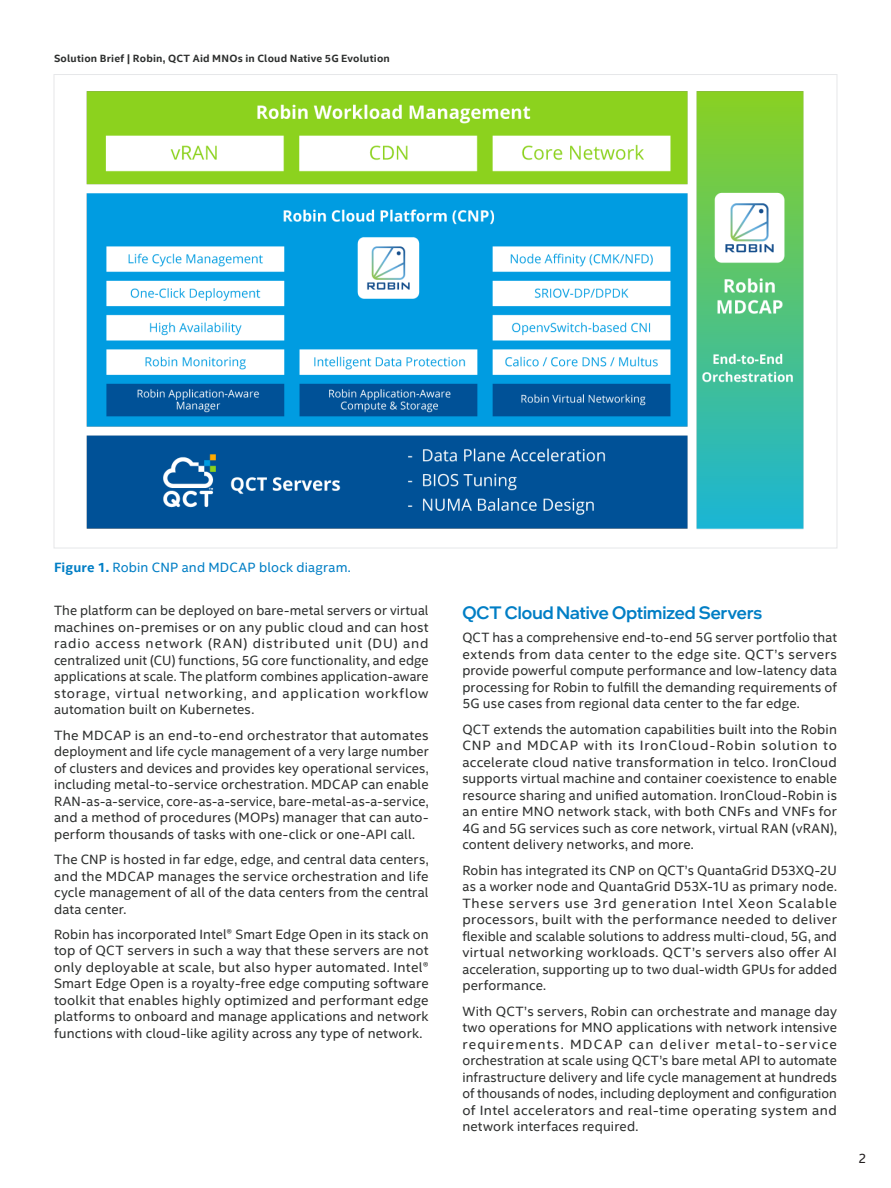
<style>
.page{position:relative;width:891px;height:1188px;background:#fff}
.page>*{position:absolute;margin:0;border:0;box-sizing:border-box;transform-origin:0 0}
.CopyHeaderBlue{font:500 18px "Intel One Display";color:#007ec5}
.MainCopy___Caption{font:13.5px/16.5px "Intel Clear";letter-spacing:.01em;color:#2d2f2e;text-align:justify}
.MainCopy___Caption-2{font:13.5px "Intel Clear";letter-spacing:.015em;color:#007ec5}
.t1{font:13.5px "Intel Clear";color:#231f20}
.Document_Header{font:700 10.5px "Intel Clear";letter-spacing:.02em;color:#2d2f2e}
.s1{font-weight:700}
</style>
<div class="page">
<img style="left:86px;top:91px;width:718px;height:439px">
<p class="Document_Header" style="left:54px;top:51px;width:337px">Solution Brief | Robin, QCT Aid MNOs in Cloud Native 5G Evolution</p>
<p class="MainCopy___Caption-2" style="left:54px;top:558px;width:298px"><span class="s1">Figure 1.</span> Robin CNP and MDCAP block diagram.</p>
<p class="MainCopy___Caption" style="left:54px;top:602px;width:376px">The platform can be deployed on bare-metal servers or virtual machines on-premises or on any public cloud and can host radio access network (RAN) distributed unit (DU) and centralized unit (CU) functions, 5G core functionality, and edge applications at scale. The platform combines application-aware storage, virtual networking, and application workflow automation built on Kubernetes.</p>
<p class="MainCopy___Caption" style="left:54px;top:726px;width:376px">The MDCAP is an end-to-end orchestrator that automates deployment and life cycle management of a very large number of clusters and devices and provides key operational services, including metal-to-service orchestration. MDCAP can enable RAN-as-a-service, core-as-a-service, bare-metal-as-a-service, and a method of procedures (MOPs) manager that can auto&shy;perform thousands of tasks with one-click or one-API call.</p>
<p class="MainCopy___Caption" style="left:54px;top:851px;width:376px">The CNP is hosted in far edge, edge, and central data centers, and the MDCAP manages the service orchestration and life cycle management of all of the data centers from the central data center.</p>
<p class="MainCopy___Caption" style="left:54px;top:926px;width:376px">Robin has incorporated Intel® Smart Edge Open in its stack on top of QCT servers in such a way that these servers are not only deployable at scale, but also hyper automated. Intel® Smart Edge Open is a royalty-free edge computing software toolkit that enables highly optimized and performant edge platforms to onboard and manage applications and network functions with cloud-like agility across any type of network.</p>
<p class="CopyHeaderBlue" style="left:462px;top:601px;width:301px">QCT Cloud Native Optimized Servers</p>
<p class="MainCopy___Caption" style="left:462px;top:629px;width:376px">QCT has a comprehensive end-to-end 5G server portfolio that extends from data center to the edge site. QCT’s servers provide powerful compute performance and low-latency data processing for Robin to fulfill the demanding requirements of 5G use cases from regional data center to the far edge.</p>
<p class="MainCopy___Caption" style="left:462px;top:720px;width:376px">QCT extends the automation capabilities built into the Robin CNP and MDCAP with its IronCloud-Robin solution to accelerate cloud native transformation in telco. IronCloud supports virtual machine and container coexistence to enable resource sharing and unified automation. IronCloud-Robin is an entire MNO network stack, with both CNFs and VNFs for 4G and 5G services such as core network, virtual RAN (vRAN), content delivery networks, and more.</p>
<p class="MainCopy___Caption" style="left:462px;top:861px;width:376px">Robin has integrated its CNP on QCT’s QuantaGrid D53XQ-2U as a worker node and QuantaGrid D53X-1U as primary node.<br>These servers use 3rd generation Intel Xeon Scalable processors, built with the performance needed to deliver flexible and scalable solutions to address multi-cloud, 5G, and virtual networking workloads. QCT’s servers also offer AI acceleration, supporting up to two dual-width GPUs for added performance.</p>
<p class="MainCopy___Caption" style="left:462px;top:1002px;width:376px">With QCT’s servers, Robin can orchestrate and manage day two operations for MNO applications with network intensive requirements. MDCAP can deliver metal-to-service orchestration at scale using QCT’s bare metal API to automate infrastructure delivery and life cycle management at hundreds of thousands of nodes, including deployment and configuration of Intel accelerators and real-time operating system and network interfaces required.</p>
<p class="t1" style="left:858px;top:1149px;width:10px">2</p>
</div>
